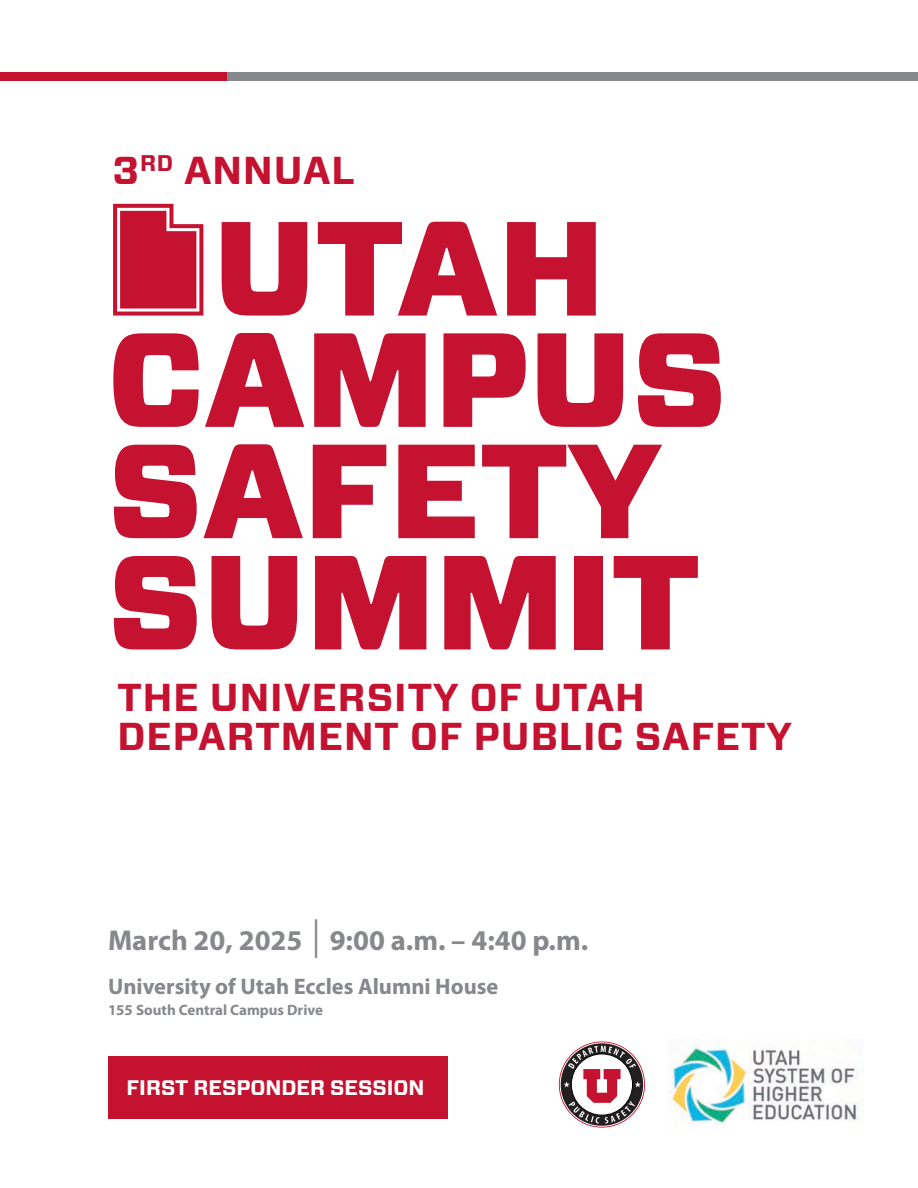
<style>
.page{position:relative;width:918px;height:1188px;background:#fff}
.page>*{position:absolute;margin:0;border:0;box-sizing:border-box;transform-origin:0 0}
.t1{font:900 133.5px/111.3px "Forza";color:#c41230}
.t2{font:700 38.85px/38.8px "Forza";letter-spacing:.025em;color:#c41230}
.t3{font:700 28.65px "Myriad Pro";color:#86888b}
.t4{font:700 22.5px "Myriad Pro";color:#86888b}
.t5{font:700 21px "Forza";color:#fff}
.t6{font:700 15px "Myriad Pro";color:#86888b}
.s1{font-size:57.45px}
</style>
<div class="page">
<div style="left:108px;top:1056px;width:339px;height:63px;background:#c41230"></div>
<img style="left:671px;top:1040px;width:187px;height:89px">
<svg style="left:559px;top:1041px;width:86px;height:87px"></svg>
<div style="left:222px;top:72px;width:696px;height:9px;background:#86888b"></div>
<div style="left:0;top:72px;width:226px;height:9px;background:#c4122f"></div>
<svg style="left:113px;top:204px;width:90px;height:112px;background:#ce3b54"></svg>
<p class="t2" style="left:112px;top:151px;width:244px">3<sup>RD</sup> ANNUAL</p>
<p class="t1" style="left:213px;top:216px;width:394px">UTAH</p>
<p class="t1" style="left:108px;top:327px;width:620px">CAMPUS<br>SAFETY</p>
<p class="t1" style="left:108px;top:550px;width:593px">SUMMIT</p>
<p class="t2" style="left:118px;top:679px;width:676px">THE UNIVERSITY OF UTAH<br>DEPARTMENT OF PUBLIC SAFETY</p>
<p class="t3" style="left:108px;top:925px;width:482px">March 20, 2025 <span class="s1">I</span> 9:00 a.m. – 4:40 p.m.</p>
<p class="t4" style="left:108px;top:974px;width:392px">University of Utah Eccles Alumni House</p>
<p class="t6" style="left:108px;top:1002px;width:217px">155 South Central Campus Drive</p>
<p class="t5" style="left:127px;top:1074px;width:299px">FIRST RESPONDER SESSION</p>
</div>
